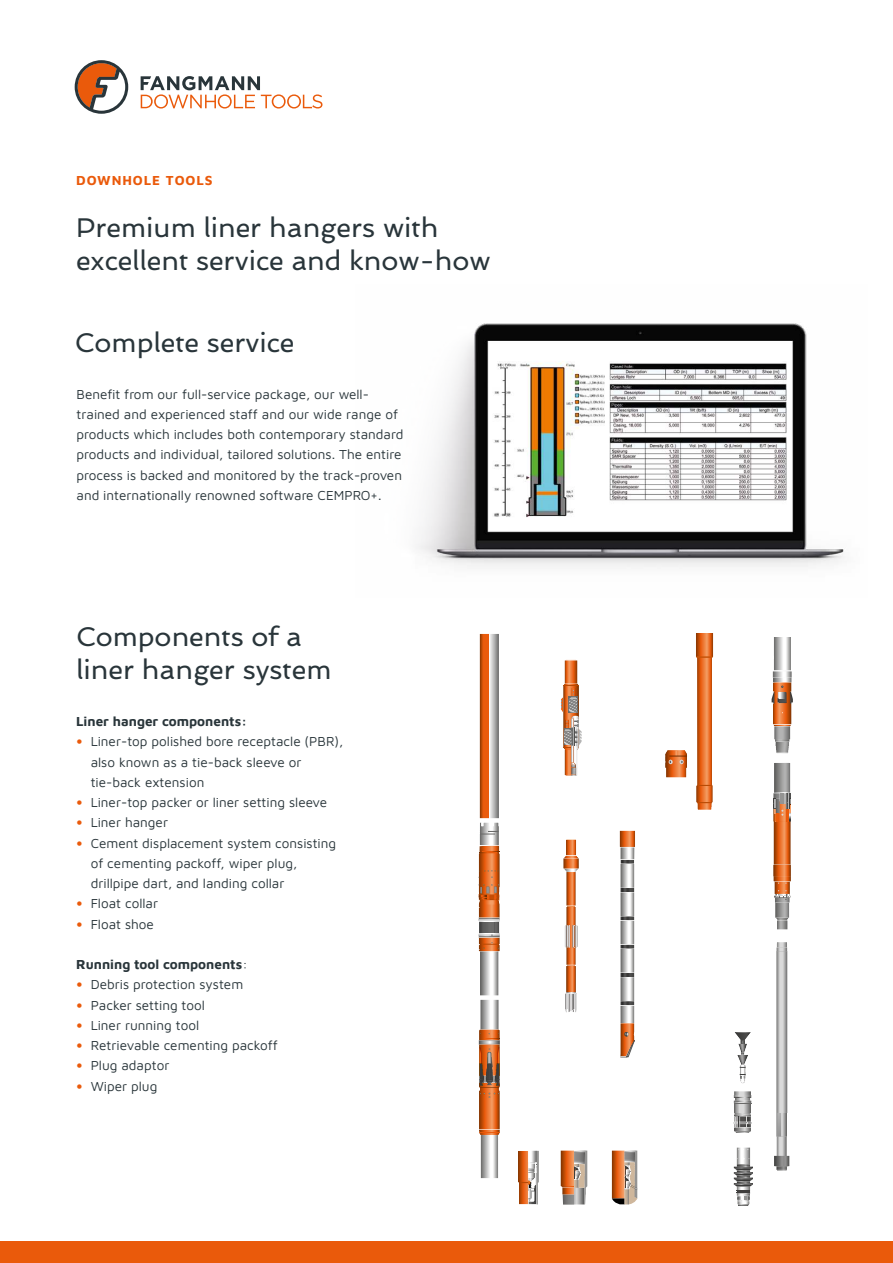
<style>
.page{position:relative;width:893px;height:1263px;background:#fff}
.page>*{position:absolute;margin:0;border:0;box-sizing:border-box;transform-origin:0 0}
.t1{font:27px/33px "Spinnaker";color:#29353a}
.t2{font:13.5px/20.2px "Maven Pro";color:#29353a}
.t3{font:700 13.5px "Maven Pro";color:#29353a}
.t4{font:700 13.5px "Maven Pro";letter-spacing:.07em;color:#ea5a0b}
.s1{font-weight:700;color:#ea5a0b}
.s2{font-weight:400}
</style>
<div class="page">
<div style="left:0;top:1242px;width:893px;height:21px;background:#ea5a0b"></div>
<svg style="left:141px;top:76px;width:181px;height:33px"></svg>
<svg style="left:75px;top:60px;width:53px;height:54px"></svg>
<img style="left:479px;top:634px;width:20px;height:184px">
<img style="left:480px;top:951px;width:18px;height:44px">
<img style="left:479px;top:922px;width:21px;height:29px">
<img style="left:479px;top:822px;width:21px;height:96px">
<img style="left:479px;top:894px;width:21px;height:11px">
<img style="left:480px;top:1000px;width:18px;height:29px">
<img style="left:480px;top:1135px;width:18px;height:43px">
<img style="left:479px;top:1098px;width:21px;height:37px">
<img style="left:479px;top:1029px;width:21px;height:18px">
<svg style="left:480px;top:831px;width:19px;height:4px"></svg>
<svg style="left:479px;top:870px;width:20px;height:8px"></svg>
<svg style="left:479px;top:851px;width:21px;height:3px"></svg>
<svg style="left:479px;top:918px;width:21px;height:4px"></svg>
<svg style="left:479px;top:933px;width:21px;height:16px"></svg>
<svg style="left:480px;top:1033px;width:20px;height:6px"></svg>
<div style="left:479px;top:1040px;width:21px;height:4px;border:1px solid #6a6a69"></div>
<svg style="left:479px;top:1047px;width:21px;height:51px"></svg>
<svg style="left:479px;top:1132px;width:21px;height:1px"></svg>
<svg style="left:479px;top:884px;width:20px;height:16px"></svg>
<img style="left:518px;top:1151px;width:3px;height:53px">
<svg style="left:521px;top:1151px;width:18px;height:53px"></svg>
<svg style="left:612px;top:1150px;width:25px;height:54px"></svg>
<svg style="left:560px;top:1150px;width:27px;height:55px"></svg>
<img style="left:565px;top:661px;width:12px;height:22px">
<svg style="left:565px;top:660px;width:12px;height:1px"></svg>
<svg style="left:561px;top:683px;width:21px;height:93px"></svg>
<img style="left:567px;top:907px;width:9px;height:85px">
<img style="left:565px;top:925px;width:5px;height:23px">
<img style="left:566px;top:926px;width:2px;height:21px">
<img style="left:572px;top:925px;width:6px;height:23px">
<img style="left:567px;top:872px;width:9px;height:33px">
<img style="left:563px;top:855px;width:16px;height:17px">
<img style="left:566px;top:840px;width:10px;height:15px">
<svg style="left:565px;top:992px;width:12px;height:20px"></svg>
<svg style="left:567px;top:905px;width:9px;height:2px"></svg>
<img style="left:619px;top:830px;width:16px;height:202px">
<svg style="left:620px;top:1032px;width:15px;height:26px"></svg>
<svg style="left:619px;top:846px;width:16px;height:1px"></svg>
<img style="left:665px;top:750px;width:22px;height:28px">
<svg style="left:668px;top:750px;width:19px;height:14px"></svg>
<img style="left:696px;top:633px;width:17px;height:177px">
<svg style="left:696px;top:657px;width:16px;height:1px"></svg>
<svg style="left:697px;top:785px;width:15px;height:1px"></svg>
<svg style="left:697px;top:802px;width:15px;height:1px"></svg>
<img style="left:735px;top:1033px;width:15px;height:7px">
<img style="left:740px;top:1068px;width:6px;height:6px">
<svg style="left:737px;top:1040px;width:11px;height:28px"></svg>
<img style="left:734px;top:1091px;width:17px;height:4px">
<img style="left:734px;top:1104px;width:17px;height:9px">
<svg style="left:734px;top:1095px;width:17px;height:9px"></svg>
<svg style="left:735px;top:1032px;width:15px;height:1px"></svg>
<svg style="left:740px;top:1074px;width:6px;height:9px"></svg>
<svg style="left:733px;top:1113px;width:18px;height:20px"></svg>
<img style="left:737px;top:1148px;width:13px;height:9px">
<svg style="left:734px;top:1157px;width:19px;height:49px"></svg>
<img style="left:773px;top:637px;width:19px;height:87px">
<svg style="left:773px;top:670px;width:19px;height:1px"></svg>
<svg style="left:772px;top:678px;width:21px;height:26px"></svg>
<svg style="left:773px;top:724px;width:19px;height:2px"></svg>
<img style="left:774px;top:726px;width:16px;height:27px">
<img style="left:774px;top:764px;width:16px;height:28px">
<img style="left:773px;top:822px;width:18px;height:68px">
<svg style="left:774px;top:763px;width:16px;height:1px"></svg>
<svg style="left:773px;top:864px;width:18px;height:1px"></svg>
<svg style="left:773px;top:792px;width:18px;height:30px"></svg>
<svg style="left:774px;top:881px;width:17px;height:3px"></svg>
<img style="left:775px;top:903px;width:14px;height:18px">
<svg style="left:777px;top:921px;width:10px;height:8px"></svg>
<svg style="left:774px;top:890px;width:16px;height:13px"></svg>
<img style="left:776px;top:951px;width:11px;height:205px">
<img style="left:774px;top:1156px;width:15px;height:10px">
<svg style="left:777px;top:942px;width:10px;height:10px"></svg>
<img style="left:778px;top:1113px;width:3px;height:23px">
<svg style="left:774px;top:1166px;width:15px;height:5px"></svg>
<img style="left:416px;top:323px;width:428px;height:244px">
<p class="t4" style="left:76px;top:175px;width:138px">DOWNHOLE TOOLS</p>
<h1 class="t1" style="left:76px;top:213px;width:416px">Premium liner hangers with excellent service and know-how</h1>
<h1 class="t1" style="left:75px;top:328px;width:221px">Complete service</h1>
<p class="t2" style="left:77px;top:383px;width:328px">Benefit from our full-service package, our well&shy;trained and experienced staff and our wide range of products which includes both contemporary standard products and individual, tailored solutions. The entire process is backed and monitored by the track-proven and internationally renowned software CEMPRO+.</p>
<h1 class="t1" style="left:76px;top:622px;width:257px">Components of a liner hanger system</h1>
<p class="t3" style="left:76px;top:716px;width:172px">Liner hanger components:</p>
<p class="t2" style="left:91px;top:731px;width:254px;text-indent:-15px"><span class="s1">•</span> Liner-top polished bore receptacle (PBR), also known as a tie-back sleeve or tie-back extension</p>
<p class="t2" style="left:76px;top:793px;width:253px"><span class="s1">•</span> Liner-top packer or liner setting sleeve</p>
<p class="t2" style="left:76px;top:814px;width:93px"><span class="s1">•</span> Liner hanger</p>
<p class="t2" style="left:91px;top:834px;width:247px;text-indent:-15px"><span class="s1">•</span> Cement displacement system consisting of cementing packoff, wiper plug, drillpipe dart, and landing collar</p>
<p class="t2" style="left:76px;top:895px;width:84px"><span class="s1">•</span> Float collar</p>
<p class="t2" style="left:76px;top:915px;width:79px"><span class="s1">•</span> Float shoe</p>
<p class="t3" style="left:76px;top:959px;width:173px">Running tool components<span class="s2">:</span></p>
<p class="t2" style="left:76px;top:976px;width:169px"><span class="s1">•</span> Debris protection system</p>
<p class="t2" style="left:76px;top:994px;width:130px"><span class="s1">•</span> Packer setting tool</p>
<p class="t2" style="left:76px;top:1014px;width:125px"><span class="s1">•</span> Liner running tool</p>
<p class="t2" style="left:76px;top:1034px;width:203px"><span class="s1">•</span> Retrievable cementing packoff</p>
<p class="t2" style="left:76px;top:1055px;width:95px"><span class="s1">•</span> Plug adaptor</p>
<p class="t2" style="left:76px;top:1075px;width:83px"><span class="s1">•</span> Wiper plug</p>
</div>
